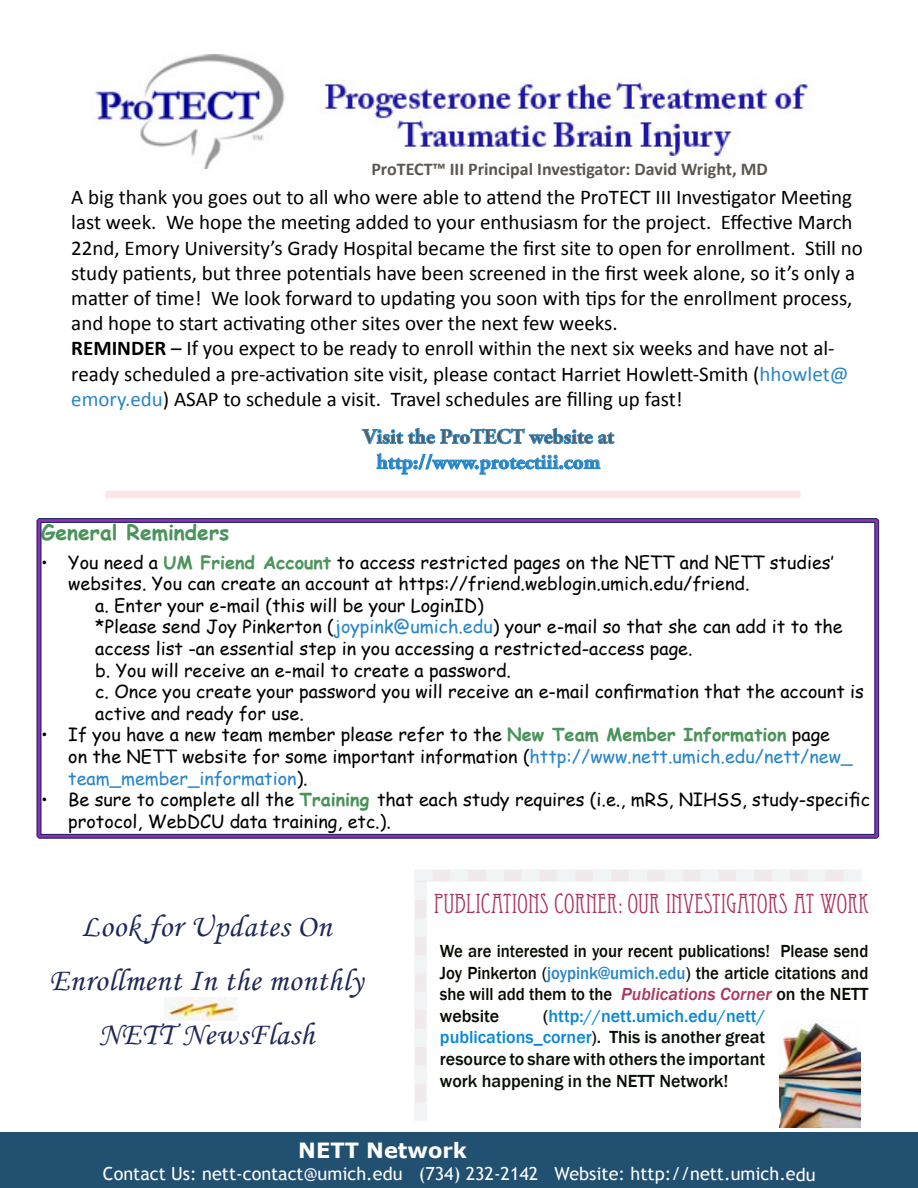
<style>
.page{position:relative;width:918px;height:1188px;background:#fff}
.page>*{position:absolute;margin:0;border:0;box-sizing:border-box;transform-origin:0 0}
.t1{font:31.5px/54px "Monotype Corsiva";letter-spacing:.02em;color:#1e2859;text-align:center}
.t2{font:27px "Eccentric Std";color:#ab355a}
.t3{font:21px/25.2px "Calibri";color:#000}
.t4{font:700 21px "Adobe Garamond Pro";color:#2885c7}
.t5{font:700 21px "Adobe Garamond Pro";color:#5e5650}
.t6{font:700 21px "Comic Sans MS";color:#4a935a}
.t7{font:700 21px "Verdana";color:#fff}
.t8{font:18px/21.6px "Comic Sans MS";color:#000}
.t9{font:500 18px/21.6px "Franklin Gothic";color:#060b02;text-align:justify;scale:.93 1}
.t10{font:500 18px/21.6px "Franklin Gothic";color:#060f05;text-align:justify}
.t11{font:18px "Trebuchet MS";color:#fff}
.t12{font:700 18px "Calibri";color:#5d5650}
.s1{font-weight:700}
.s2{color:#2885c7}
.s3{font-weight:700;color:#4d955b}
.s4{font-weight:700;color:#4a935a}
.s5{font-style:italic;color:#ad365b}
.s6{color:#060b02}
.s7{color:#0687d7}
</style>
<div class="page">
<img style="left:95px;top:55px;width:717px;height:114px">
<div style="left:0;top:1133px;width:918px;height:55px;background:#225071"></div>
<svg style="left:415px;top:870px;width:446px;height:250px"></svg>
<img style="left:779px;top:1020px;width:81px;height:107px">
<img style="left:165px;top:998px;width:70px;height:23px">
<svg style="left:361px;top:428px;width:254px;height:16px"></svg>
<svg style="left:376px;top:453px;width:225px;height:22px"></svg>
<div style="left:105px;top:491px;width:695px;height:7px;background:#ffe6e6"></div>
<svg style="left:36px;top:518px;width:843px;height:321px"></svg>
<p class="t12" style="left:371px;top:158px;width:398px">ProTECT™ III Principal Investigator: David Wright, MD</p>
<p class="t3" style="left:71px;top:184px;width:793px">A big thank you goes out to all who were able to attend the ProTECT III Investigator Meeting last week. We hope the meeting added to your enthusiasm for the project. Effective March 22nd, Emory University’s Grady Hospital became the first site to open for enrollment. Still no study patients, but three potentials have been screened in the first week alone, so it’s only a matter of time! We look forward to updating you soon with tips for the enrollment process, and hope to start activating other sites over the next few weeks.<br><span class="s1">REMINDER</span> – If you expect to be ready to enroll within the next six weeks and have not al&shy;ready scheduled a pre-activation site visit, please contact Harriet Howlett-Smith (<span class="s2">hhowlet@ emory.edu</span>) ASAP to schedule a visit. Travel schedules are filling up fast!</p>
<p class="t5" style="left:363px;top:424px;width:252px">Visit the ProTECT website at</p>
<p class="t4" style="left:376px;top:450px;width:226px">http://www.protectiii.com</p>
<p class="t6" style="left:41px;top:516px;width:190px">General Reminders</p>
<p class="t8" style="left:41px;top:551px;width:794px">• You need a <span class="s3">UM Friend Account</span> to access restricted pages on the NETT and NETT studies’</p>
<p class="t8" style="left:68px;top:572px;width:683px">websites. You can create an account at https://friend.weblogin.umich.edu/friend.</p>
<p class="t8" style="left:95px;top:594px;width:390px">a. Enter your e-mail (this will be your LoginID)</p>
<p class="t8" style="left:95px;top:616px;width:749px">*Please send Joy Pinkerton (<span class="s2">joypink@umich.edu</span>) your e-mail so that she can add it to the</p>
<p class="t8" style="left:95px;top:637px;width:599px">access list -an essential step in you accessing a restricted-access page.</p>
<p class="t8" style="left:95px;top:659px;width:417px">b. You will receive an e-mail to create a password.</p>
<p class="t8" style="left:95px;top:680px;width:770px">c. Once you create your password you will receive an e-mail confirmation that the account is</p>
<p class="t8" style="left:95px;top:702px;width:210px">active and ready for use.</p>
<p class="t8" style="left:68px;top:724px;width:786px;text-indent:-27px">• If you have a new team member please refer to the <span class="s4">New Team Member Information</span> page on the NETT website for some important information (<span class="s2">http://www.nett.umich.edu/nett/new_ team_member_information</span>).</p>
<p class="t8" style="left:68px;top:788px;width:803px;text-indent:-27px">• Be sure to complete all the <span class="s4">Training</span> that each study requires (i.e., mRS, NIHSS, study-specific protocol, WebDCU data training, etc.).</p>
<h1 class="t1" style="left:49px;top:900px;width:315px">Look for Updates On<br>Enrollment In the monthly<br>NETT NewsFlash</h1>
<h2 class="t2" style="left:434px;top:888px;width:437px">PUBLICATIONS CORNER: OUR INVESTIGATORS AT WORK</h2>
<p class="t9" style="left:440px;top:940px;width:462px">We are interested in your recent publications! Please send Joy Pinkerton (<span class="s2">joypink@umich.edu</span>) the article citations and she will add them to the <span class="s5">Publications Corner</span> on the NETT website</p>
<p class="t10" style="left:440px;top:1005px;width:327px;text-indent:103px"><span class="s6">(</span><span class="s7">http://nett.umich.edu/nett/ publications_corner</span>). This is another great resource to share with others the important work happening in the NETT Network!</p>
<p class="t7" style="left:298px;top:1137px;width:170px">NETT Network</p>
<p class="t11" style="left:103px;top:1163px;width:714px">Contact Us: nett-contact@umich.edu (734) 232-2142 Website: http://nett.umich.edu</p>
</div>
